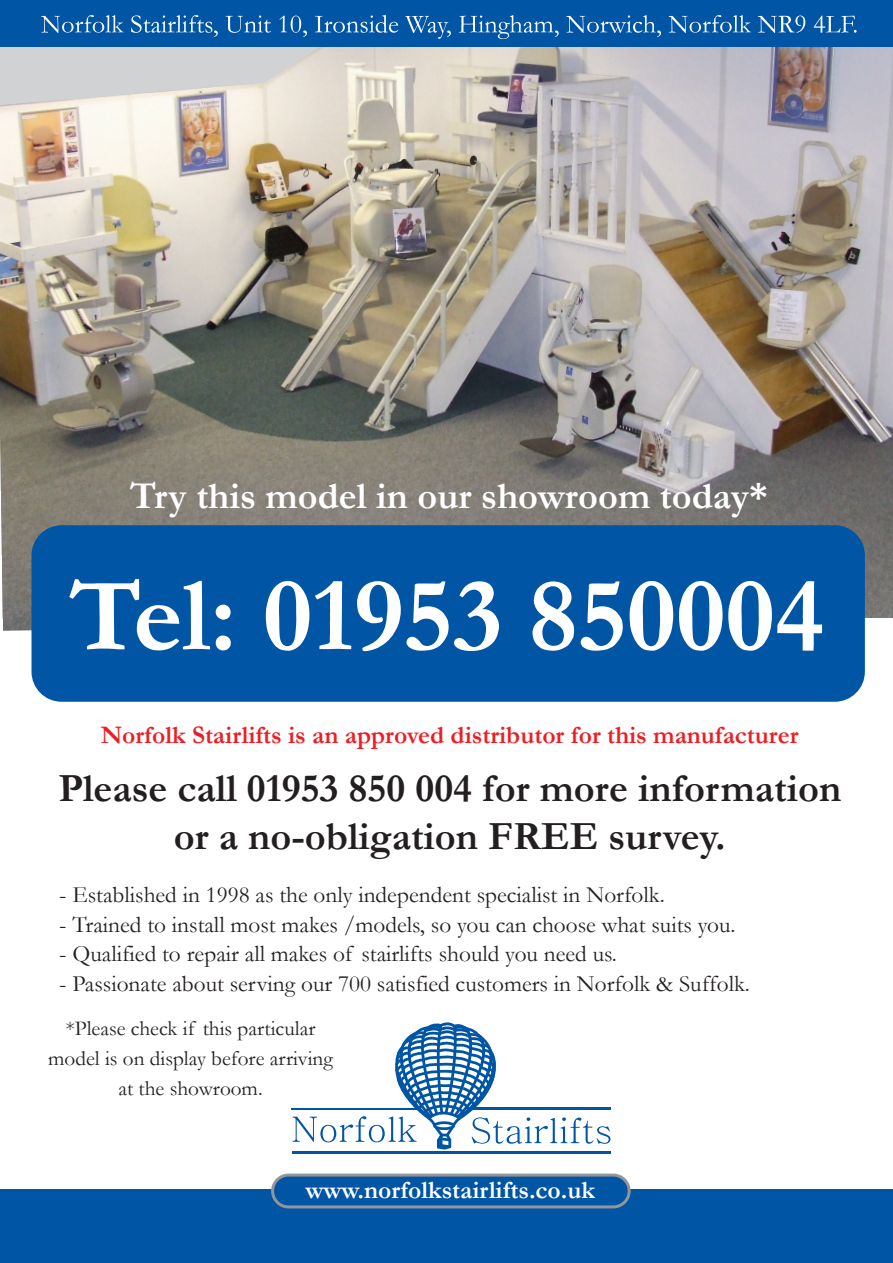
<style>
.page{position:relative;width:893px;height:1263px;background:#fff}
.page>*{position:absolute;margin:0;border:0;box-sizing:border-box;transform-origin:0 0}
.t1{font:700 106.05px "Garamond";letter-spacing:-.005em;color:#fff}
.t2{font:700 40.35px/48.4px "Garamond";color:#231f20;text-align:center}
.t3{font:700 38.25px "Garamond";color:#fff}
.t4{font:700 25.5px "Garamond";color:#ee1d23}
.t5{font:700 25.5px "Garamond";color:#fff}
.t6{font:23.4px "Garamond";color:#231f20}
.t7{font:21.15px/29.7px "Garamond";color:#231f20;text-align:center}
</style>
<div class="page">
<img style="left:0;top:105px;width:893px;height:526px">
<svg style="left:0;top:47px;width:893px;height:58px;background:#c9c4c3"></svg>
<div style="left:0;top:1190px;width:893px;height:73px;background:#0155a5"></div>
<div style="left:273px;top:1175px;width:356px;height:32px;background:#0155a5;border-radius:16px"></div>
<div style="left:271px;top:1173px;width:360px;height:35px;border:3px solid #939598;border-radius:16px"></div>
<div style="left:0;top:0;width:893px;height:47px;background:#0155a5"></div>
<svg style="left:293px;top:1022px;width:317px;height:127px"></svg>
<hr style="left:292px;top:1151px;width:318px;height:2px;background:#0155a5">
<hr style="left:472px;top:1108px;width:138px;height:2px;background:#0155a5">
<hr style="left:292px;top:1108px;width:126px;height:2px;background:#0155a5">
<svg style="left:41px;top:15px;width:83px;height:18px"></svg>
<svg style="left:131px;top:15px;width:87px;height:22px"></svg>
<svg style="left:226px;top:16px;width:45px;height:17px"></svg>
<svg style="left:279px;top:16px;width:28px;height:21px"></svg>
<svg style="left:315px;top:15px;width:83px;height:18px"></svg>
<svg style="left:405px;top:16px;width:46px;height:23px"></svg>
<svg style="left:459px;top:15px;width:100px;height:24px"></svg>
<svg style="left:566px;top:15px;width:95px;height:22px"></svg>
<svg style="left:669px;top:15px;width:82px;height:18px"></svg>
<svg style="left:758px;top:16px;width:47px;height:17px"></svg>
<svg style="left:814px;top:16px;width:42px;height:17px"></svg>
<div style="left:32px;top:525px;width:833px;height:177px;background:#0155a5;border-radius:30px"></div>
<p class="t3" style="left:130px;top:470px;width:639px">Try this model in our showroom today*</p>
<p class="t1" style="left:69px;top:544px;width:757px">Tel: 01953 850004</p>
<p class="t4" style="left:101px;top:718px;width:699px">Norfolk Stairlifts is an approved distributor for this manufacturer</p>
<p class="t2" style="left:58px;top:764px;width:784px">Please call 01953 850 004 for more information or a no-obligation FREE survey.</p>
<p class="t6" style="left:59px;top:879px;width:607px">- Established in 1998 as the only independent specialist in Norfolk.</p>
<p class="t6" style="left:59px;top:908px;width:678px">- Trained to install most makes /models, so you can choose what suits you.</p>
<p class="t6" style="left:59px;top:938px;width:559px">- Qualified to repair all makes of stairlifts should you need us.</p>
<p class="t6" style="left:59px;top:968px;width:692px">- Passionate about serving our 700 satisfied customers in Norfolk &amp; Suffolk.</p>
<p class="t7" style="left:48px;top:1013px;width:286px">*Please check if this particular model is on display before arriving at the showroom.</p>
<p class="t5" style="left:305px;top:1173px;width:291px">www.norfolkstairlifts.co.uk</p>
</div>
